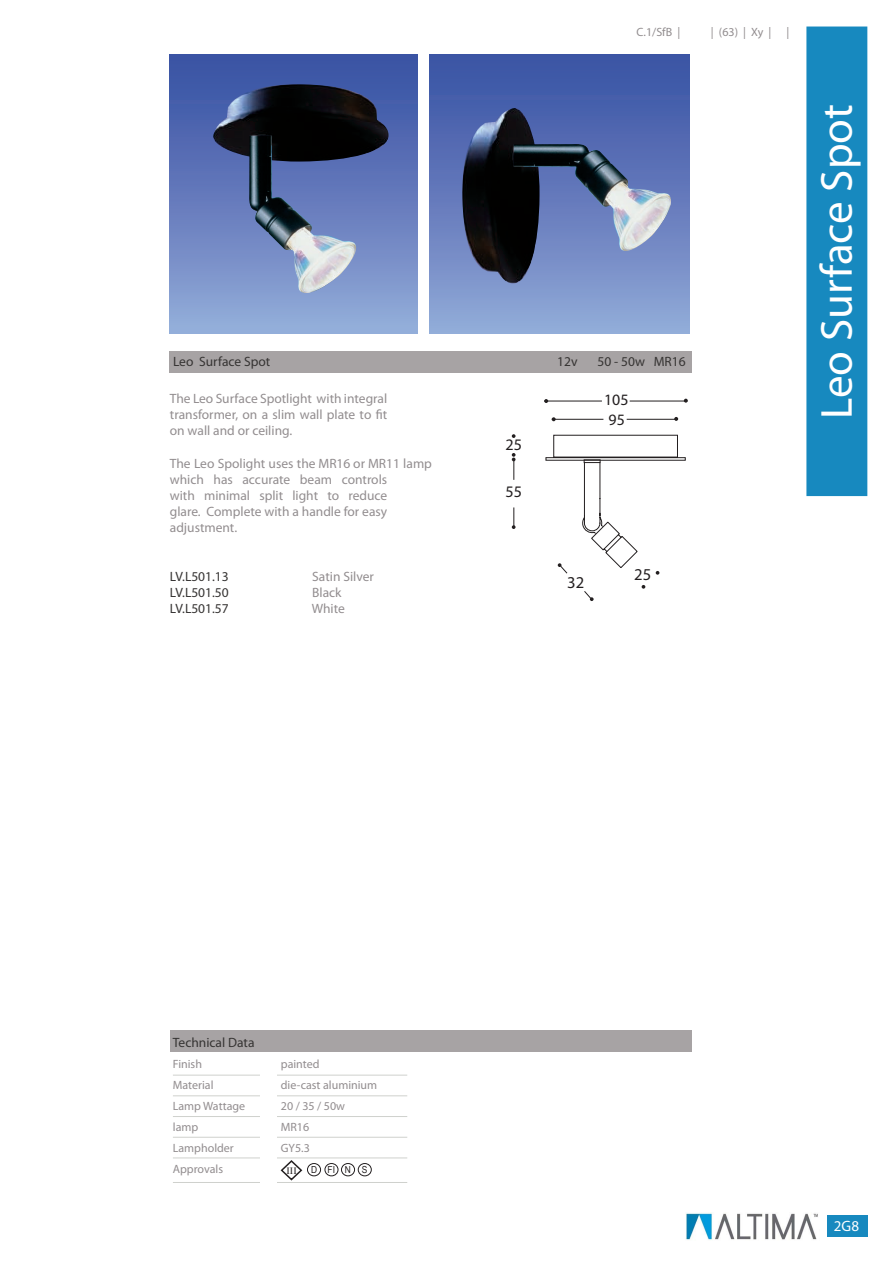
<style>
.page{position:relative;width:893px;height:1263px;background:#fff}
.page>*{position:absolute;margin:0;border:0;box-sizing:border-box;transform-origin:0 0}
.t1{font:45px "Myriad Pro";color:#fff}
.t2{font:16.65px "Myriad Pro";color:#231f20}
.t3{font:16.05px "Myriad Pro";color:#231f20}
.t4{font:15.9px "Myriad Pro";color:#231f20}
.t5{font:15px "Myriad Pro";color:#fff}
.t6{font:13.5px/16.2px "Myriad Pro";color:#928d8f;text-align:justify}
.t7{font:13.5px "Myriad Pro";color:#363433}
.t8{font:12px "Myriad Pro";color:#928d8f}
.t9{font:9.75px "Arial Narrow";letter-spacing:.985em;color:#231f20;scale:1.06 1}
.t10{font:9.75px "Times New Roman";color:#231f20;scale:1.06 1}
</style>
<div class="page">
<img style="left:686px;top:1212px;width:132px;height:28px">
<div style="left:806px;top:27px;width:61px;height:469px;background:#1789bf"></div>
<div style="left:169px;top:54px;width:248px;height:280px;background:linear-gradient(to bottom,#354da1,#93aad8)"></div>
<img style="left:211px;top:84px;width:178px;height:78px">
<img style="left:249px;top:135px;width:108px;height:160px">
<hr style="left:627px;top:419px;width:51px;height:1px;background:#231f20">
<hr style="left:552px;top:419px;width:51px;height:1px;background:#231f20">
<svg style="left:545px;top:434px;width:141px;height:167px"></svg>
<svg style="left:552px;top:417px;width:4px;height:4px"></svg>
<svg style="left:674px;top:417px;width:4px;height:4px"></svg>
<hr style="left:630px;top:401px;width:57px;height:1px;background:#231f20">
<hr style="left:544px;top:401px;width:58px;height:1px;background:#231f20">
<svg style="left:544px;top:399px;width:4px;height:4px"></svg>
<svg style="left:684px;top:399px;width:4px;height:4px"></svg>
<svg style="left:512px;top:453px;width:3px;height:27px"></svg>
<svg style="left:512px;top:434px;width:3px;height:4px"></svg>
<svg style="left:512px;top:507px;width:3px;height:22px"></svg>
<div style="left:429px;top:54px;width:261px;height:280px;background:linear-gradient(to bottom,#374fa2,#91a7d6)"></div>
<img style="left:461px;top:108px;width:79px;height:176px">
<img style="left:513px;top:144px;width:160px;height:108px">
<div style="left:169px;top:351px;width:523px;height:22px;background:#a7a3a4"></div>
<hr style="left:173px;top:1182px;width:234px;height:1px;background:#cfd1cd">
<div style="left:170px;top:1031px;width:521px;height:21px;background:#a7a3a4"></div>
<hr style="left:173px;top:1075px;width:234px;height:1px;background:#cfd1cd">
<hr style="left:173px;top:1095px;width:234px;height:1px;background:#cfd1cd">
<hr style="left:173px;top:1116px;width:234px;height:1px;background:#cfd1cd">
<hr style="left:173px;top:1137px;width:234px;height:1px;background:#cfd1cd">
<hr style="left:173px;top:1157px;width:234px;height:1px;background:#cfd1cd">
<div style="left:260px;top:1067px;width:17px;height:121px;background:#fff"></div>
<svg style="left:280px;top:1160px;width:92px;height:21px"></svg>
<div style="left:827px;top:1215px;width:40px;height:22px;background:#1789bf"></div>
<p class="t8" style="left:637px;top:24px;width:45px">C.1/SfB |</p>
<p class="t8" style="left:711px;top:24px;width:62px">| (63) | Xy |</p>
<p class="t8" style="left:787px;top:24px;width:4px">|</p>
<p class="t7" style="left:173px;top:353px;width:99px">Leo Surface Spot</p>
<p class="t7" style="left:557px;top:353px;width:22px">12v</p>
<p class="t7" style="left:598px;top:353px;width:90px">50 - 50w MR16</p>
<p class="t6" style="left:170px;top:390px;width:219px">The Leo Surface Spotlight with integral transformer, on a slim wall plate to fit on wall and or ceiling.</p>
<p class="t6" style="left:170px;top:455px;width:264px;text-align:left">The Leo Spolight uses the MR16 or MR11 lamp which has accurate beam controls<br>with minimal split light to reduce<br>glare. Complete with a handle for easy adjustment.</p>
<p class="t7" style="left:170px;top:568px;width:60px">LV.L501.13</p>
<p class="t6" style="left:312px;top:568px;width:63px">Satin Silver</p>
<p class="t7" style="left:170px;top:584px;width:60px">LV.L501.50</p>
<p class="t6" style="left:312px;top:584px;width:31px">Black</p>
<p class="t7" style="left:170px;top:601px;width:60px">LV.L501.57</p>
<p class="t6" style="left:312px;top:601px;width:35px">White</p>
<p class="t4" style="left:604px;top:390px;width:26px">105</p>
<p class="t4" style="left:609px;top:410px;width:18px">95</p>
<p class="t3" style="left:505px;top:435px;width:18px">25</p>
<p class="t3" style="left:505px;top:482px;width:18px">55</p>
<p class="t2" style="left:634px;top:564px;width:19px">25</p>
<p class="t2" style="left:567px;top:572px;width:19px">32</p>
<h1 class="t1" style="left:809px;top:419px;width:316px;rotate:-90deg">Leo Surface Spot</h1>
<p class="t7" style="left:173px;top:1034px;width:83px">Technical Data</p>
<p class="t8" style="left:173px;top:1056px;width:31px">Finish</p>
<p class="t8" style="left:281px;top:1056px;width:40px">painted</p>
<p class="t8" style="left:173px;top:1077px;width:42px">Material</p>
<p class="t8" style="left:281px;top:1077px;width:98px">die-cast aluminium</p>
<p class="t8" style="left:173px;top:1098px;width:74px">Lamp Wattage</p>
<p class="t8" style="left:281px;top:1098px;width:66px">20 / 35 / 50w</p>
<p class="t8" style="left:173px;top:1119px;width:27px">lamp</p>
<p class="t8" style="left:281px;top:1119px;width:30px">MR16</p>
<p class="t8" style="left:173px;top:1140px;width:63px">Lampholder</p>
<p class="t8" style="left:281px;top:1140px;width:31px">GY5.3</p>
<p class="t8" style="left:173px;top:1161px;width:52px">Approvals</p>
<p class="t10" style="left:287px;top:1164px;width:11px">III</p>
<p class="t9" style="left:311px;top:1162px;width:55px">DFINS</p>
<p class="t5" style="left:834px;top:1216px;width:27px">2G8</p>
</div>
